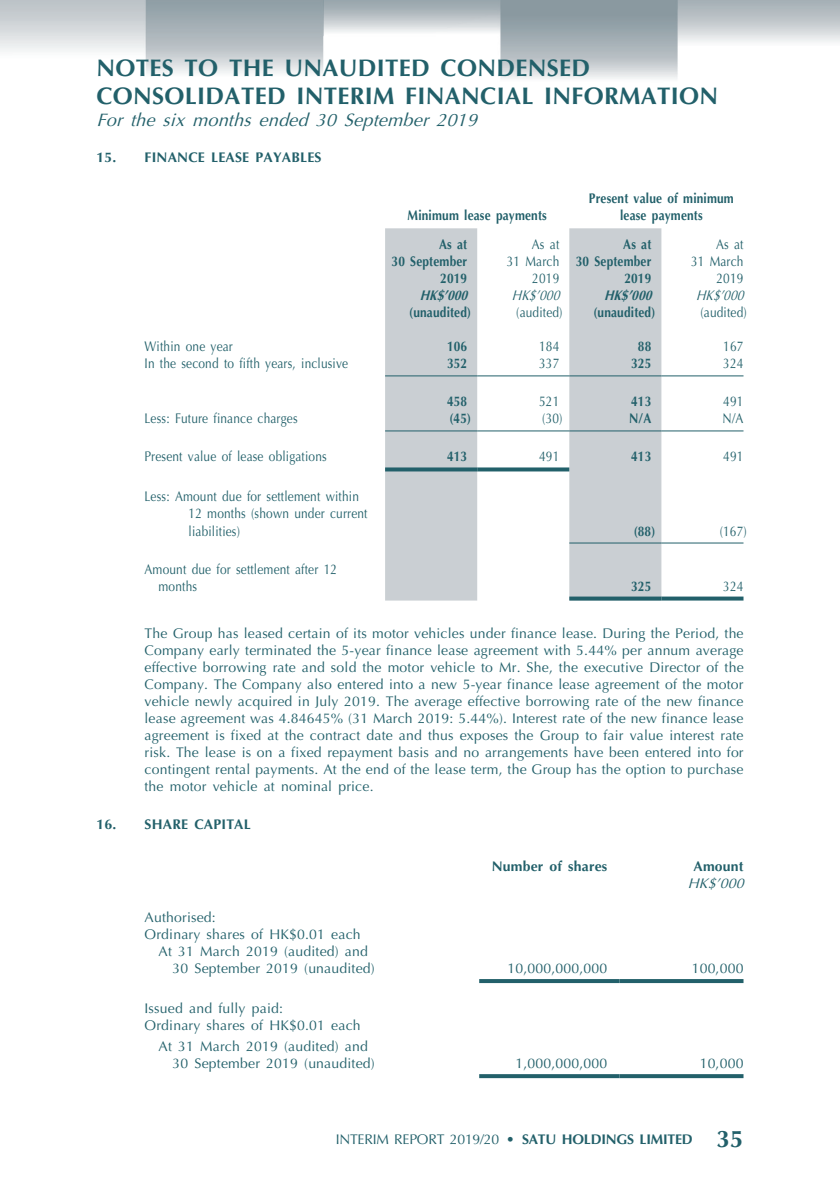
<style>
.page{position:relative;width:840px;height:1191px;background:#fff}
.page>*{position:absolute;margin:0;border:0;box-sizing:border-box;transform-origin:0 0}
.t1{font:700 24px/28px "Optima LT Std";letter-spacing:.015em;color:#22606a}
.t2{font:italic 18px "Optima LT Std";color:#22606a}
._26___P2__Note{font:14px/17px "Optima LT Std";letter-spacing:.015em;color:#22606a;text-align:justify}
._29_Table_Stub__Note{font:14px/17px "Optima LT Std";letter-spacing:.015em;color:#22606a;scale:.85 1}
._29_Table_Stub__Note-2{font:14px/17px "Optima LT Std";letter-spacing:.015em;color:#22606a}
._26___P2__Note-2{font:700 14px/17px "Optima LT Std";letter-spacing:.015em;color:#22606a;text-align:right;scale:.85 1}
._26___P2__Note-3{font:14px/17px "Optima LT Std";letter-spacing:.015em;color:#22606a;text-align:right;scale:.85 1}
._26___P2__Note-4{font:14px "Optima LT Std";letter-spacing:-.015em;color:#22606a}
._17_H1__Note{font:700 14px "Optima LT Std";letter-spacing:.015em;color:#22606a}
._26___P2__Note-5{font:700 14px "Optima LT Std";letter-spacing:.015em;color:#22606a}
._26___P2__Note-6{font:italic 700 14px "Optima LT Std";color:#22606a;scale:.85 1}
._26___P2__Note-7{font:italic 14px "Optima LT Std";color:#22606a;scale:.85 1}
._26___P2__Note-8{font:italic 14px "Optima LT Std";color:#22606a}
.s1{font-weight:700}
.s2{font-weight:700;font-size:24px}
</style>
<div class="page">
<img style="left:0;top:0;width:839px;height:1079px">
<svg style="left:385px;top:228px;width:276px;height:372px;fill:#cacfd3"></svg>
<hr style="left:385px;top:375px;width:92px;height:1px;background:#22606a">
<hr style="left:477px;top:375px;width:92px;height:1px;background:#22606a">
<hr style="left:569px;top:375px;width:92px;height:1px;background:#22606a">
<hr style="left:661px;top:375px;width:82px;height:1px;background:#22606a">
<hr style="left:385px;top:430px;width:92px;height:1px;background:#22606a">
<hr style="left:477px;top:430px;width:92px;height:1px;background:#22606a">
<hr style="left:569px;top:430px;width:92px;height:1px;background:#22606a">
<hr style="left:661px;top:430px;width:82px;height:1px;background:#22606a">
<svg style="left:385px;top:467px;width:92px;height:4px"></svg>
<svg style="left:477px;top:467px;width:92px;height:4px"></svg>
<hr style="left:569px;top:542px;width:92px;height:1px;background:#22606a">
<hr style="left:661px;top:542px;width:82px;height:1px;background:#22606a">
<svg style="left:569px;top:596px;width:92px;height:4px"></svg>
<svg style="left:661px;top:596px;width:82px;height:4px"></svg>
<svg style="left:479px;top:979px;width:140px;height:4px"></svg>
<svg style="left:619px;top:979px;width:124px;height:4px"></svg>
<svg style="left:479px;top:1074px;width:140px;height:4px"></svg>
<svg style="left:619px;top:1074px;width:124px;height:4px"></svg>
<h1 class="t1" style="left:96px;top:54px;width:623px">NOTES TO THE UNAUDITED CONDENSED<br>CONSOLIDATED INTERIM FINANCIAL INFORMATION</h1>
<p class="t2" style="left:96px;top:109px;width:387px">For the six months ended 30 September 2019</p>
<p class="_17_H1__Note" style="left:96px;top:149px;width:226px">15. FINANCE LEASE PAYABLES</p>
<p class="_26___P2__Note-2" style="left:407px;top:207px;width:165px">Minimum lease payments</p>
<p class="_26___P2__Note-2" style="left:588px;top:190px;width:172px;text-align:center">Present value of minimum lease payments</p>
<p class="_26___P2__Note-2" style="left:391px;top:236px;width:90px">As at<br>30 September<br>2019</p>
<p class="_26___P2__Note-3" style="left:506px;top:236px;width:63px">As at<br>31 March<br>2019</p>
<p class="_26___P2__Note-2" style="left:575px;top:236px;width:90px">As at<br>30 September<br>2019</p>
<p class="_26___P2__Note-3" style="left:690px;top:236px;width:63px">As at<br>31 March<br>2019</p>
<p class="_26___P2__Note-6" style="left:419px;top:287px;width:62px">HK$’000</p>
<p class="_26___P2__Note-7" style="left:511px;top:287px;width:62px">HK$’000</p>
<p class="_26___P2__Note-6" style="left:603px;top:287px;width:62px">HK$’000</p>
<p class="_26___P2__Note-7" style="left:695px;top:287px;width:62px">HK$’000</p>
<p class="_26___P2__Note-2" style="left:409px;top:304px;width:74px">(unaudited)</p>
<p class="_26___P2__Note-3" style="left:516px;top:304px;width:56px">(audited)</p>
<p class="_26___P2__Note-2" style="left:593px;top:304px;width:74px">(unaudited)</p>
<p class="_26___P2__Note-3" style="left:700px;top:304px;width:56px">(audited)</p>
<p class="_29_Table_Stub__Note" style="left:144px;top:338px;width:105px">Within one year</p>
<p class="_26___P2__Note-2" style="left:446px;top:338px;width:25px">106</p>
<p class="_26___P2__Note-3" style="left:538px;top:338px;width:25px">184</p>
<p class="_26___P2__Note-2" style="left:637px;top:338px;width:17px">88</p>
<p class="_26___P2__Note-3" style="left:722px;top:338px;width:25px">167</p>
<p class="_29_Table_Stub__Note" style="left:144px;top:355px;width:241px">In the second to fifth years, inclusive</p>
<p class="_26___P2__Note-2" style="left:446px;top:355px;width:25px">352</p>
<p class="_26___P2__Note-3" style="left:538px;top:355px;width:25px">337</p>
<p class="_26___P2__Note-2" style="left:630px;top:355px;width:25px">325</p>
<p class="_26___P2__Note-3" style="left:722px;top:355px;width:25px">324</p>
<p class="_26___P2__Note-2" style="left:446px;top:393px;width:25px">458</p>
<p class="_26___P2__Note-3" style="left:538px;top:393px;width:25px">521</p>
<p class="_26___P2__Note-2" style="left:630px;top:393px;width:25px">413</p>
<p class="_26___P2__Note-3" style="left:722px;top:393px;width:25px">491</p>
<p class="_29_Table_Stub__Note" style="left:144px;top:410px;width:181px">Less: Future finance charges</p>
<p class="_26___P2__Note-2" style="left:449px;top:410px;width:27px">(45)</p>
<p class="_26___P2__Note-3" style="left:542px;top:410px;width:25px">(30)</p>
<p class="_26___P2__Note-2" style="left:629px;top:410px;width:28px">N/A</p>
<p class="_26___P2__Note-3" style="left:722px;top:410px;width:26px">N/A</p>
<p class="_29_Table_Stub__Note" style="left:144px;top:448px;width:216px">Present value of lease obligations</p>
<p class="_26___P2__Note-2" style="left:446px;top:448px;width:25px">413</p>
<p class="_26___P2__Note-3" style="left:538px;top:448px;width:25px">491</p>
<p class="_26___P2__Note-2" style="left:630px;top:448px;width:25px">413</p>
<p class="_26___P2__Note-3" style="left:722px;top:448px;width:25px">491</p>
<p class="_29_Table_Stub__Note" style="left:188px;top:488px;width:212px;text-indent:-44px">Less: Amount due for settlement within<br>12 months (shown under current liabilities)</p>
<p class="_26___P2__Note-2" style="left:633px;top:522px;width:27px">(88)</p>
<p class="_26___P2__Note-3" style="left:719px;top:522px;width:33px">(167)</p>
<p class="_29_Table_Stub__Note" style="left:158px;top:560px;width:211px;text-indent:-14px">Amount due for settlement after 12 months</p>
<p class="_26___P2__Note-2" style="left:630px;top:577px;width:25px">325</p>
<p class="_26___P2__Note-3" style="left:722px;top:577px;width:25px">324</p>
<p class="_26___P2__Note" style="left:144px;top:625px;width:600px">The Group has leased certain of its motor vehicles under finance lease. During the Period, the Company early terminated the 5-year finance lease agreement with 5.44% per annum average effective borrowing rate and sold the motor vehicle to Mr. She, the executive Director of the Company. The Company also entered into a new 5-year finance lease agreement of the motor vehicle newly acquired in July 2019. The average effective borrowing rate of the new finance lease agreement was 4.84645% (31 March 2019: 5.44%). Interest rate of the new finance lease agreement is fixed at the contract date and thus exposes the Group to fair value interest rate risk. The lease is on a fixed repayment basis and no arrangements have been entered into for contingent rental payments. At the end of the lease term, the Group has the option to purchase the motor vehicle at nominal price.</p>
<p class="_17_H1__Note" style="left:96px;top:816px;width:156px">16. SHARE CAPITAL</p>
<p class="_26___P2__Note-5" style="left:491px;top:858px;width:117px">Number of shares</p>
<p class="_26___P2__Note-5" style="left:693px;top:858px;width:51px">Amount</p>
<p class="_26___P2__Note-8" style="left:687px;top:875px;width:62px">HK$’000</p>
<p class="_29_Table_Stub__Note-2" style="left:144px;top:909px;width:73px">Authorised:</p>
<p class="_29_Table_Stub__Note-2" style="left:144px;top:926px;width:217px">Ordinary shares of HK$0.01 each</p>
<p class="_29_Table_Stub__Note-2" style="left:172px;top:943px;width:203px;text-indent:-14px">At 31 March 2019 (audited) and<br>30 September 2019 (unaudited)</p>
<p class="_26___P2__Note" style="left:507px;top:960px;width:101px">10,000,000,000</p>
<p class="_26___P2__Note" style="left:691px;top:960px;width:53px">100,000</p>
<p class="_29_Table_Stub__Note-2" style="left:144px;top:1000px;width:140px">Issued and fully paid:</p>
<p class="_29_Table_Stub__Note-2" style="left:144px;top:1017px;width:217px">Ordinary shares of HK$0.01 each</p>
<p class="_29_Table_Stub__Note-2" style="left:172px;top:1038px;width:203px;text-indent:-14px">At 31 March 2019 (audited) and<br>30 September 2019 (unaudited)</p>
<p class="_26___P2__Note" style="left:515px;top:1055px;width:93px">1,000,000,000</p>
<p class="_26___P2__Note" style="left:699px;top:1055px;width:45px">10,000</p>
<p class="_26___P2__Note-4" style="left:335px;top:1130px;width:409px">INTERIM REPORT 2019/20 <span class="s1">• SATU HOLDINGS LIMITED</span> <span class="s2">35</span></p>
</div>
